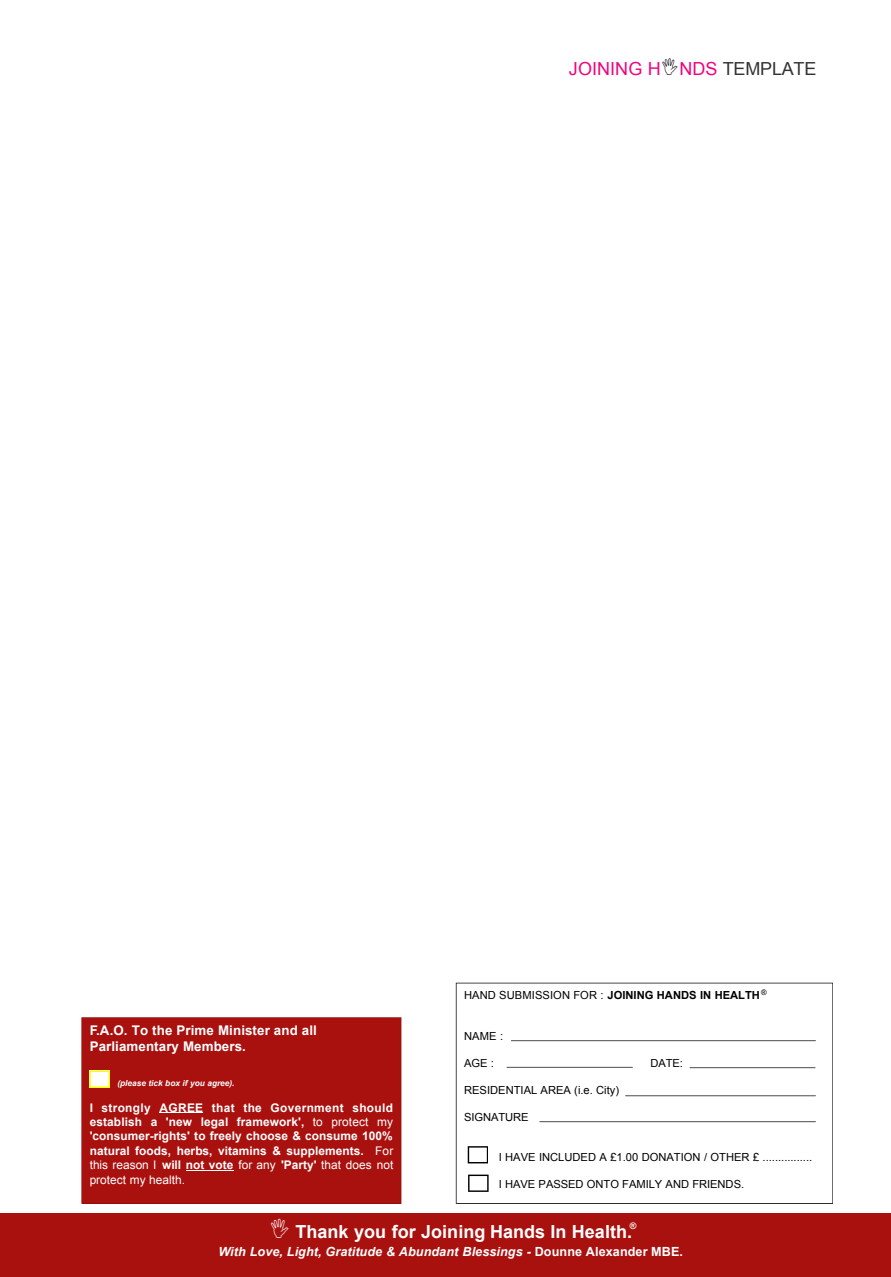
<style>
.page{position:relative;width:891px;height:1277px;background:#fff}
.page>*{position:absolute;margin:0;border:0;box-sizing:border-box;transform-origin:0 0}
.t1{font:700 18px "Arial";color:#fff}
.t2{font:18px "Arial";letter-spacing:-.005em;color:#ef047f}
.t3{font:700 13.35px/16.2px "Arial";letter-spacing:.005em;color:#fff}
.t4{font:italic 700 12.6px "Arial";letter-spacing:.005em;color:#fff}
.t5{font:700 11.85px/14.4px "Arial";letter-spacing:.005em;color:#fff;text-align:justify}
.t6{font:11.1px "Arial";color:#000}
.t7{font:700 11.1px "Arial";color:#000}
.t8{font:700 9px "Arial";color:#fff}
.t9{font:italic 700 8.25px "Arial";color:#fff}
.t10{font:7.5px "Arial";color:#000}
.s1{color:#333}
.s2{font-weight:400}
.s3{color:#a9110f}
.s4{font-style:normal}
</style>
<div class="page">
<svg style="left:455px;top:983px;width:377px;height:221px"></svg>
<div style="left:81px;top:1017px;width:320px;height:187px;background:#a9110f"></div>
<svg style="left:89px;top:1071px;width:21px;height:17px"></svg>
<div style="left:0;top:1213px;width:890px;height:64px;background:#a9110f"></div>
<svg style="left:467px;top:1146px;width:21px;height:17px"></svg>
<svg style="left:468px;top:1175px;width:20px;height:17px"></svg>
<hr style="left:511px;top:1040px;width:304px;height:1px;background:#4c4c4c">
<hr style="left:506px;top:1067px;width:126px;height:1px;background:#4c4c4c">
<hr style="left:689px;top:1067px;width:125px;height:1px;background:#4c4c4c">
<hr style="left:625px;top:1095px;width:190px;height:1px;background:#4c4c4c">
<hr style="left:539px;top:1121px;width:276px;height:1px;background:#4c4c4c">
<h1 class="t2" style="left:568px;top:59px;width:249px">JOINING H NDS <span class="s1">TEMPLATE</span></h1>
<p class="t3" style="left:90px;top:1023px;width:229px">F.A.O. To the Prime Minister and all<br>Parliamentary Members.</p>
<p class="t9" style="left:117px;top:1079px;width:119px">(please tick box if you agree).</p>
<p class="t5" style="left:90px;top:1100px;width:305px">I strongly AGREE that the Government should establish a 'new legal framework', <span class="s2">to protect my </span>'consumer-rights' to freely choose &amp; consume 100% natural foods, herbs, vitamins &amp; supplements. <span class="s2">For this reason I</span> will not vote <span class="s2">for any</span> 'Party' <span class="s2">that does not protect my health.</span></p>
<p class="t10" style="left:760px;top:988px;width:7px">®</p>
<p class="t7" style="left:464px;top:989px;width:297px"><span class="s2">HAND SUBMISSION FOR :</span> JOINING HANDS IN HEALTH</p>
<p class="t6" style="left:464px;top:1030px;width:41px">NAME :</p>
<p class="t6" style="left:464px;top:1057px;width:31px">AGE :</p>
<p class="t6" style="left:650px;top:1057px;width:34px">DATE:</p>
<p class="t6" style="left:464px;top:1084px;width:156px">RESIDENTIAL AREA (i.e. City)</p>
<p class="t6" style="left:464px;top:1111px;width:66px">SIGNATURE</p>
<p class="t6" style="left:498px;top:1151px;width:315px">I HAVE INCLUDED A £1.00 DONATION / OTHER £ ................</p>
<p class="t6" style="left:498px;top:1178px;width:247px">I HAVE PASSED ONTO FAMILY AND FRIENDS.</p>
<p class="t8" style="left:629px;top:1221px;width:8px">®</p>
<h1 class="t1" style="left:290px;top:1222px;width:343px"><span class="s3">.</span>Thank you for Joining Hands In Health.</h1>
<p class="t4" style="left:218px;top:1245px;width:466px">With Love, Light, Gratitude &amp; Abundant Blessings - <span class="s4">Dounne Alexander MBE.</span></p>
</div>
